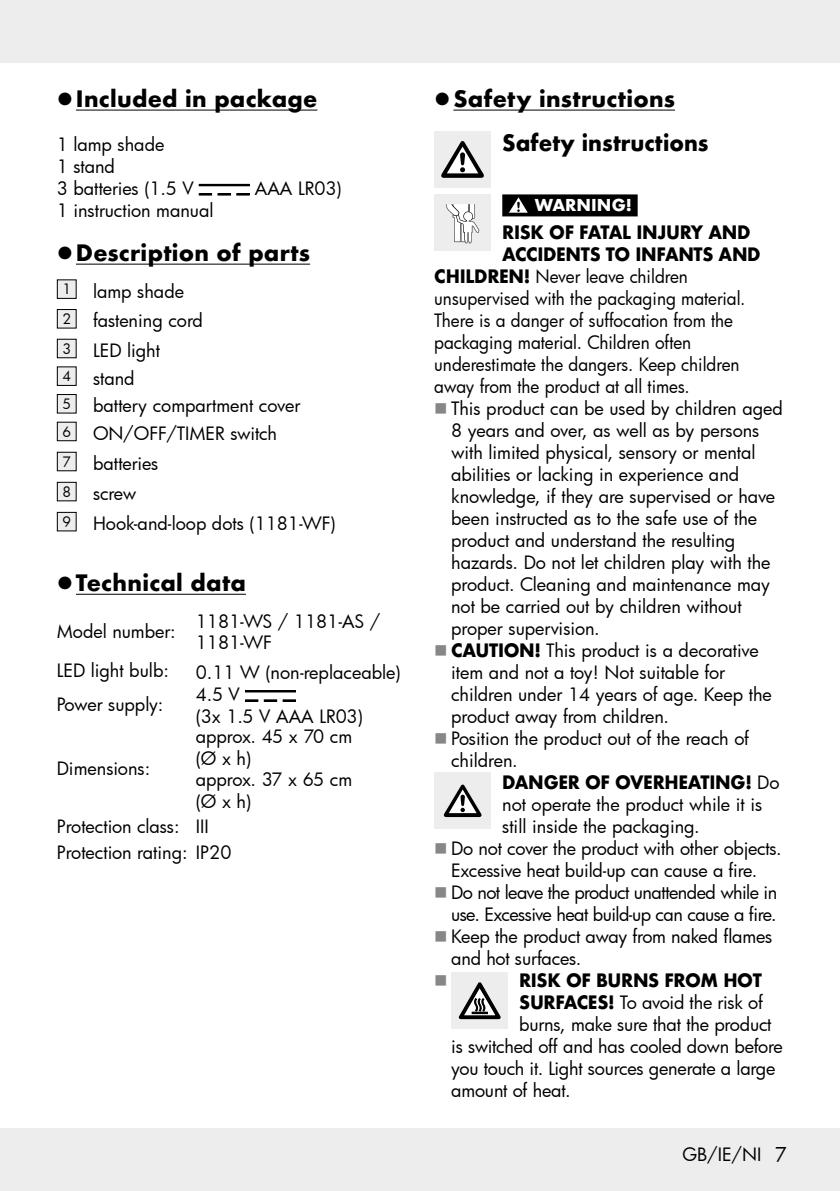
<style>
.page{position:relative;width:840px;height:1191px;background:#fff}
.page>*{position:absolute;margin:0;border:0;box-sizing:border-box;transform-origin:0 0}
.t1{font:700 22px/44px "Futura";letter-spacing:.01em;color:#000}
.t2{font:18px/21.6px "Futura";letter-spacing:-.005em;color:#000}
.t3{font:18px "Futura";letter-spacing:-.005em;color:#000;scale:.95 1}
.t4{font:700 18px "Futura";letter-spacing:-.02em;color:#000;scale:.95 1}
.t5{font:18px "Futura";letter-spacing:-.03em;color:#000}
.t6{font:700 16px "Futura";color:#fff}
.s1{font-weight:700}
.s2{font-weight:400}
.s3{font-size:20px}
</style>
<div class="page">
<div style="left:0;top:0;width:839px;height:62px;background:#ededed"></div>
<div style="left:0;top:1128px;width:839px;height:63px;background:#ededed"></div>
<hr style="left:76px;top:110px;width:241px;height:1px;background:#000">
<hr style="left:76px;top:264px;width:234px;height:1px;background:#000">
<hr style="left:76px;top:594px;width:170px;height:1px;background:#000">
<svg style="left:218px;top:194px;width:12px;height:1px"></svg>
<svg style="left:199px;top:194px;width:12px;height:1px"></svg>
<svg style="left:237px;top:194px;width:12px;height:1px"></svg>
<div style="left:199px;top:184px;width:50px;height:2px;border:1px solid #000"></div>
<div style="left:57px;top:280px;width:19px;height:18px;background:#ededed"></div>
<div style="left:57px;top:279px;width:20px;height:20px;border:1px solid #000"></div>
<div style="left:57px;top:309px;width:19px;height:19px;background:#ededed"></div>
<div style="left:57px;top:309px;width:20px;height:19px;border:1px solid #000"></div>
<div style="left:57px;top:339px;width:19px;height:19px;background:#ededed"></div>
<div style="left:57px;top:367px;width:19px;height:18px;background:#ededed"></div>
<div style="left:57px;top:366px;width:20px;height:20px;border:1px solid #000"></div>
<div style="left:57px;top:394px;width:19px;height:19px;background:#ededed"></div>
<div style="left:57px;top:394px;width:20px;height:19px;border:1px solid #000"></div>
<div style="left:57px;top:422px;width:19px;height:19px;background:#ededed"></div>
<div style="left:57px;top:422px;width:20px;height:19px;border:1px solid #000"></div>
<div style="left:57px;top:452px;width:19px;height:19px;background:#ededed"></div>
<div style="left:57px;top:452px;width:20px;height:19px;border:1px solid #000"></div>
<div style="left:57px;top:482px;width:19px;height:19px;background:#ededed"></div>
<div style="left:57px;top:482px;width:20px;height:19px;border:1px solid #000"></div>
<div style="left:57px;top:512px;width:19px;height:19px;background:#ededed"></div>
<div style="left:57px;top:512px;width:20px;height:19px;border:1px solid #000"></div>
<svg style="left:264px;top:700px;width:12px;height:1px"></svg>
<svg style="left:245px;top:700px;width:13px;height:1px"></svg>
<svg style="left:283px;top:700px;width:12px;height:1px"></svg>
<div style="left:245px;top:690px;width:50px;height:2px;border:1px solid #000"></div>
<hr style="left:453px;top:110px;width:221px;height:1px;background:#000">
<div style="left:502px;top:194px;width:135px;height:22px;background:#000"></div>
<div style="left:434px;top:131px;width:56px;height:57px;background:#ededed"></div>
<svg style="left:441px;top:141px;width:42px;height:37px"></svg>
<div style="left:434px;top:194px;width:56px;height:57px;background:#ededed"></div>
<svg style="left:445px;top:204px;width:34px;height:39px"></svg>
<svg style="left:509px;top:197px;width:18px;height:16px"></svg>
<div style="left:434px;top:772px;width:56px;height:57px;background:#ededed"></div>
<svg style="left:443px;top:784px;width:38px;height:33px"></svg>
<div style="left:451px;top:971px;width:56px;height:57px;background:#ededed"></div>
<svg style="left:458px;top:982px;width:43px;height:37px"></svg>
<p class="t1" style="left:76px;top:77px;width:243px">Included in package</p>
<p class="t2" style="left:57px;top:133px;width:138px">1 lamp shade<br>1 stand<br>3 batteries (1.5 V</p>
<p class="t2" style="left:255px;top:177px;width:88px">AAA LR03)</p>
<p class="t2" style="left:57px;top:199px;width:158px">1 instruction manual</p>
<p class="t1" style="left:76px;top:231px;width:235px">Description of parts</p>
<p class="t2" style="left:62px;top:276px;width:142px;line-height:29.6px"><sup>1</sup> lamp shade<br><sup>2</sup> fastening cord<br><sup>3</sup> LED light</p>
<p class="t2" style="left:62px;top:364px;width:239px;line-height:27.6px"><sup>4</sup> stand<br><sup>5</sup> battery compartment cover<br><sup>6</sup> ON/OFF/TIMER switch</p>
<p class="t2" style="left:62px;top:448px;width:274px;line-height:30px"><sup>7</sup> batteries<br><sup>8</sup> screw<br><sup>9</sup> Hook-and-loop dots (1181-WF)</p>
<p class="t1" style="left:76px;top:561px;width:171px">Technical data</p>
<p class="t2" style="left:57px;top:620px;width:120px">Model number:</p>
<p class="t2" style="left:196px;top:610px;width:186px">1181-WS / 1181-AS /<br>1181-WF</p>
<p class="t2" style="left:57px;top:659px;width:114px">LED light bulb:</p>
<p class="t2" style="left:196px;top:661px;width:206px">0. 11 W (non-replaceable)</p>
<p class="t2" style="left:57px;top:693px;width:108px">Power supply:</p>
<p class="t2" style="left:196px;top:683px;width:168px">4.5 V<br>(3x 1.5 V AAA LR03)</p>
<p class="t2" style="left:57px;top:757px;width:95px">Dimensions:</p>
<p class="t2" style="left:196px;top:725px;width:158px">approx. 45 x 70 cm (Ø x h)<br>approx. 37 x 65 cm (Ø x h)</p>
<p class="t2" style="left:57px;top:813px;width:176px;line-height:25.4px">Protection class: III<br>Protection rating: IP20</p>
<p class="t1" style="left:502px;top:77px;width:208px;text-indent:-49px">Safety instructions<br>Safety instructions</p>
<p class="t6" style="left:534px;top:193px;width:99px">WARNING!</p>
<p class="t4" style="left:502px;top:219px;width:262px">RISK OF FATAL INJURY AND</p>
<p class="t4" style="left:502px;top:241px;width:273px">ACCIDENTS TO INFANTS AND</p>
<p class="t3" style="left:434px;top:264px;width:268px"><span class="s1">CHILDREN!</span> Never leave children</p>
<p class="t3" style="left:434px;top:286px;width:325px">unsupervised with the packaging material.</p>
<p class="t3" style="left:434px;top:308px;width:316px">There is a danger of suffocation from the</p>
<p class="t3" style="left:434px;top:330px;width:272px">packaging material. Children often</p>
<p class="t3" style="left:434px;top:352px;width:323px">underestimate the dangers. Keep children</p>
<p class="t3" style="left:434px;top:374px;width:267px">away from the product at all times.</p>
<p class="t2" style="left:451px;top:397px;width:333px">This product can be used by children aged</p>
<p class="t2" style="left:451px;top:419px;width:309px">8 years and over, as well as by persons</p>
<p class="t2" style="left:451px;top:441px;width:305px">with limited physical, sensory or mental</p>
<p class="t2" style="left:451px;top:463px;width:289px">abilities or lacking in experience and</p>
<p class="t2" style="left:451px;top:485px;width:325px">knowledge, if they are supervised or have</p>
<p class="t2" style="left:451px;top:507px;width:307px">been instructed as to the safe use of the</p>
<p class="t2" style="left:451px;top:529px;width:285px">product and understand the resulting</p>
<p class="t2" style="left:451px;top:551px;width:321px">hazards. Do not let children play with the</p>
<p class="t2" style="left:451px;top:573px;width:320px">product. Cleaning and maintenance may</p>
<p class="t2" style="left:451px;top:595px;width:292px">not be carried out by children without</p>
<p class="t2" style="left:451px;top:617px;width:146px">proper supervision.</p>
<p class="t2" style="left:451px;top:639px;width:309px"><span class="s1">CAUTION!</span> This product is a decorative</p>
<p class="t2" style="left:451px;top:661px;width:275px">item and not a toy! Not suitable for</p>
<p class="t2" style="left:451px;top:683px;width:322px">children under 14 years of age. Keep the</p>
<p class="t2" style="left:451px;top:705px;width:216px">product away from children.</p>
<p class="t2" style="left:451px;top:727px;width:299px">Position the product out of the reach of</p>
<p class="t2" style="left:451px;top:749px;width:64px">children.</p>
<p class="t4" style="left:502px;top:769px;width:293px">DANGER OF OVERHEATING! <span class="s2">Do</span></p>
<p class="t2" style="left:502px;top:793px;width:261px">not operate the product while it is</p>
<p class="t2" style="left:502px;top:815px;width:195px">still inside the packaging.</p>
<p class="t2" style="left:451px;top:837px;width:328px">Do not cover the product with other objects.</p>
<p class="t2" style="left:451px;top:859px;width:307px">Excessive heat build-up can cause a fire.</p>
<p class="t5" style="left:451px;top:880px;width:327px">Do not leave the product unattended while in</p>
<p class="t5" style="left:451px;top:902px;width:327px">use. Excessive heat build-up can cause a fire.</p>
<p class="t2" style="left:451px;top:925px;width:322px">Keep the product away from naked flames</p>
<p class="t2" style="left:451px;top:947px;width:128px">and hot surfaces.</p>
<p class="t4" style="left:519px;top:967px;width:257px">RISK OF BURNS FROM HOT</p>
<p class="t2" style="left:519px;top:991px;width:245px"><span class="s1">SURFACES!</span> To avoid the risk of</p>
<p class="t2" style="left:519px;top:1013px;width:254px">burns, make sure that the product</p>
<p class="t2" style="left:451px;top:1035px;width:333px">is switched off and has cooled down before</p>
<p class="t2" style="left:451px;top:1057px;width:326px">you touch it. Light sources generate a large</p>
<p class="t2" style="left:451px;top:1079px;width:117px">amount of heat.</p>
<p class="t2" style="left:682px;top:1143px;width:106px">GB/IE/NI <span class="s3">7</span></p>
</div>
